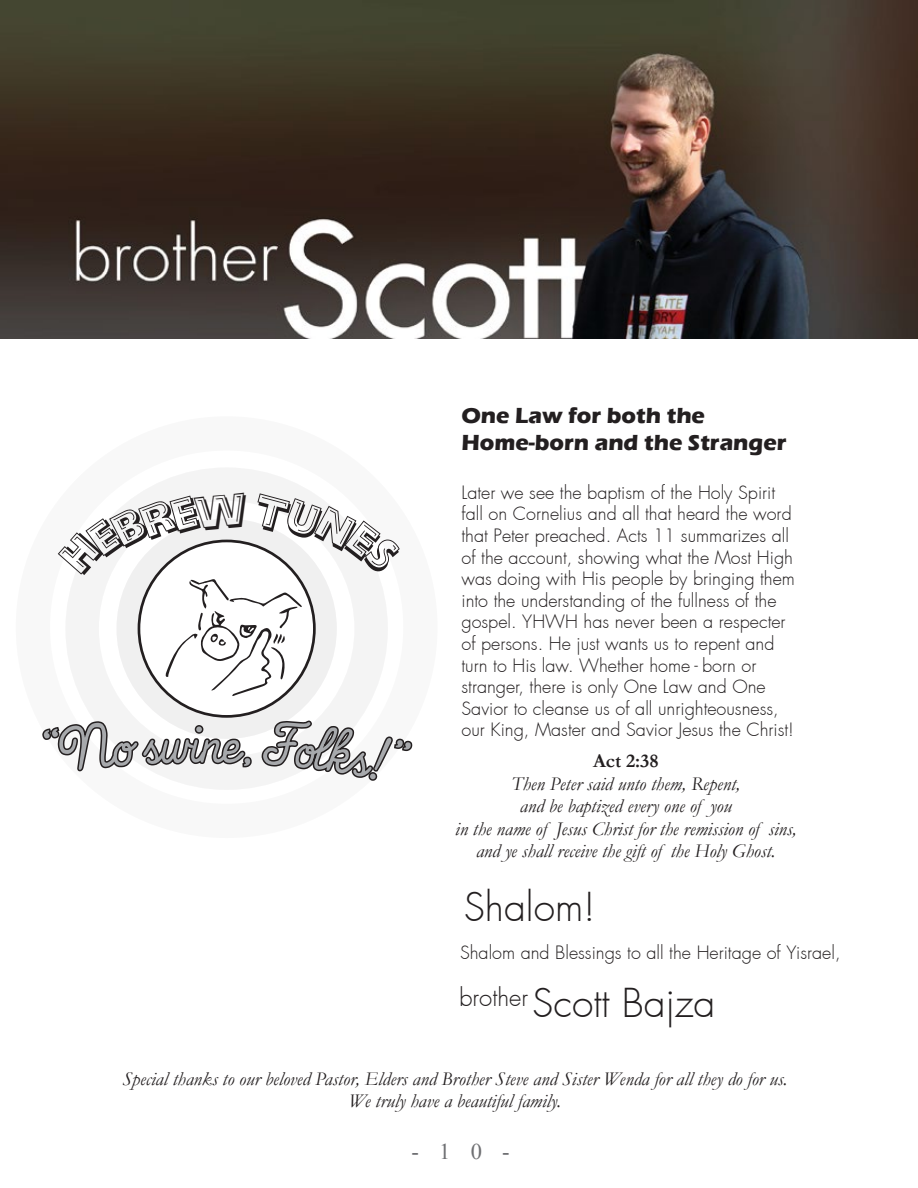
<style>
.page{position:relative;width:918px;height:1188px;background:#fff}
.page>*{position:absolute;margin:0;border:0;box-sizing:border-box;transform-origin:0 0}
.t1{font:300 39px "Futura";color:#231f20}
.t2{font:300 24px "Futura";color:#231f20}
.t3{font:700 22.5px/27px "Eras ITC";color:#231f20}
.t4{font:22.5px "Iskoola Pota";color:#6e6f72}
.t5{font:italic 19.5px/22.5px "Garamond";color:#231f20;text-align:center}
.t6{font:700 19.5px "Garamond";color:#231f20}
.t7{font:300 18px/21.6px "Futura";color:#231f20}
</style>
<div class="page">
<img style="left:0;top:0;width:918px;height:338px">
<div style="left:65px;top:467px;width:323px;height:323px;border:34px solid #231f20;border-radius:50%"></div>
<div style="left:16px;top:416px;width:422px;height:422px;border:34px solid #231f20;border-radius:50%"></div>
<svg style="left:42px;top:708px;width:211px;height:77px"></svg>
<svg style="left:261px;top:709px;width:152px;height:82px"></svg>
<svg style="left:55px;top:493px;width:347px;height:203px"></svg>
<p class="t3" style="left:462px;top:402px;width:326px">One Law for both the<br>Home-born and the Stranger</p>
<p class="t7" style="left:462px;top:482px;width:335px">Later we see the baptism of the Holy Spirit fall on Cornelius and all that heard the word that Peter preached. Acts 11 summarizes all of the account, showing what the Most High was doing with His people by bringing them into the understanding of the fullness of the gospel. YHWH has never been a respecter of persons. He just wants us to repent and turn to His law. Whether home - born or stranger, there is only One Law and One Savior to cleanse us of all unrighteousness, our King, Master and Savior Jesus the Christ!</p>
<p class="t6" style="left:593px;top:748px;width:67px">Act 2:38</p>
<p class="t5" style="left:455px;top:772px;width:343px">Then Peter said unto them, Repent,<br>and be baptized every one of you<br>in the name of Jesus Christ for the remission of sins, and ye shall receive the gift of the Holy Ghost.</p>
<h1 class="t1" style="left:464px;top:883px;width:134px">Shalom!</h1>
<p class="t7" style="left:460px;top:942px;width:382px">Shalom and Blessings to all the Heritage of Yisrael,</p>
<h1 class="t1" style="left:532px;top:979px;width:185px">Scott Bajza</h1>
<h2 class="t2" style="left:459px;top:983px;width:70px">brother</h2>
<p class="t5" style="left:123px;top:1067px;width:666px">Special thanks to our beloved Pastor, Elders and Brother Steve and Sister Wenda for all they do for us.<br>We truly have a beautiful family.</p>
<p class="t4" style="left:412px;top:1139px;width:100px">-10-</p>
</div>
